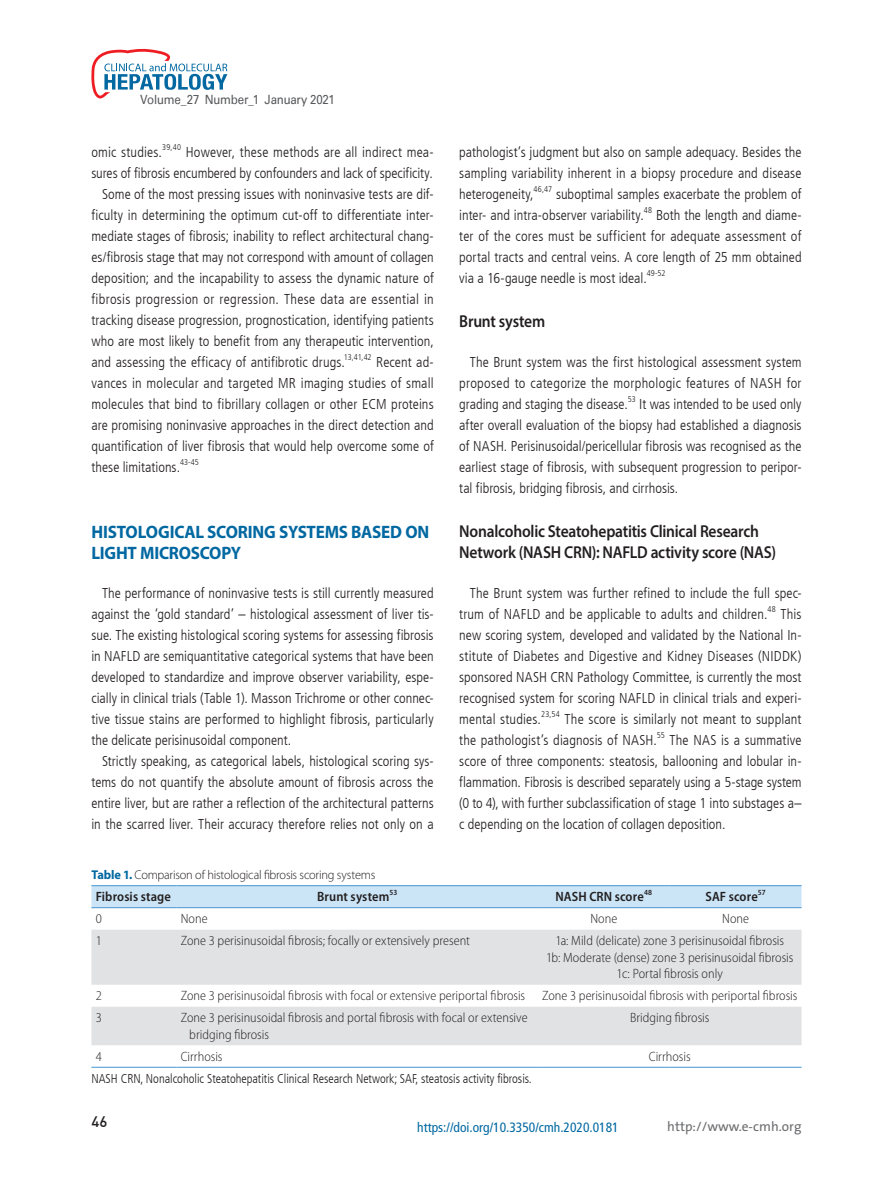
<style>
.page{position:relative;width:893px;height:1191px;background:#fff}
.page>*{position:absolute;margin:0;border:0;box-sizing:border-box;transform-origin:0 0}
.t1{font:700 18px/21px "Myriad Pro";letter-spacing:-.015em;color:#0168a1;scale:.95 1}
.t2{font:600 17.25px/21px "Myriad Pro";letter-spacing:-.015em;color:#231f20;scale:.9 1}
.t3{font:15px "Dinmed";color:#231f20}
.t4{font:300 condensed 14.25px/21px "Frutiger LT";letter-spacing:.005em;color:#231f20;text-align:justify}
.t5{font:300 condensed 14.25px "Frutiger LT";letter-spacing:.025em;color:#231f20}
.t6{font:300 semi-condensed 13.5px/16.5px "Myriad Pro";color:#231f20;text-align:center}
.t7{font:600 semi-condensed 13.5px "Myriad Pro";letter-spacing:.01em;color:#231f20}
.t8{font:condensed 13.5px "Frutiger LT";color:#0168a1}
.t9{font:13.5px "The Sans";color:#6c6d70}
.t10{font:300 condensed 12.75px "Frutiger LT";color:#231f20}
.t11{font:300 12.75px "Myriad Pro";letter-spacing:-.015em;color:#231f20}
.t12{font:12.75px "Univers";letter-spacing:-.02em;color:#57585a;scale:.9 1}
.t13{font:300 condensed 8.25px "Frutiger LT";letter-spacing:.005em;color:#231f20}
.t14{font:600 semi-condensed 7.8px "Myriad Pro";color:#231f20}
.s1{font-weight:700;color:#0168a1}
</style>
<div class="page">
<svg style="left:91px;top:48px;width:136px;height:50px"></svg>
<div style="left:91px;top:886px;width:710px;height:21px;background:#cbe5f7"></div>
<div style="left:91px;top:930px;width:710px;height:54px;background:#e1e2e4"></div>
<div style="left:91px;top:1007px;width:710px;height:38px;background:#e1e2e4"></div>
<hr style="left:91px;top:885px;width:85px;height:1px;background:#4895d0">
<hr style="left:176px;top:885px;width:362px;height:1px;background:#4895d0">
<hr style="left:538px;top:885px;width:132px;height:1px;background:#4895d0">
<hr style="left:670px;top:885px;width:131px;height:1px;background:#4895d0">
<hr style="left:91px;top:907px;width:85px;height:1px;background:#4895d0">
<hr style="left:176px;top:907px;width:362px;height:1px;background:#4895d0">
<hr style="left:538px;top:907px;width:132px;height:1px;background:#4895d0">
<hr style="left:670px;top:907px;width:131px;height:1px;background:#4895d0">
<hr style="left:91px;top:1067px;width:85px;height:1px;background:#4895d0">
<hr style="left:176px;top:1067px;width:362px;height:1px;background:#4895d0">
<hr style="left:538px;top:1067px;width:132px;height:1px;background:#4895d0">
<hr style="left:670px;top:1067px;width:131px;height:1px;background:#4895d0">
<p class="t12" style="left:140px;top:92px;width:218px">Volume_27 Number_1 January 2021</p>
<p class="t4" style="left:91px;top:141px;width:72px">omic studies.</p>
<p class="t13" style="left:162px;top:142px;width:20px">39,40</p>
<p class="t4" style="left:186px;top:141px;width:249px">However, these methods are all indirect mea-</p>
<p class="t4" style="left:91px;top:162px;width:343px">sures of fibrosis encumbered by confounders and lack of specificity.</p>
<p class="t4" style="left:102px;top:183px;width:333px">Some of the most pressing issues with noninvasive tests are dif-</p>
<p class="t4" style="left:91px;top:204px;width:344px">ficulty in determining the optimum cut-off to differentiate inter-</p>
<p class="t4" style="left:91px;top:225px;width:344px">mediate stages of fibrosis; inability to reflect architectural chang-</p>
<p class="t4" style="left:91px;top:246px;width:344px">es/fibrosis stage that may not correspond with amount of collagen</p>
<p class="t4" style="left:91px;top:267px;width:344px">deposition; and the incapability to assess the dynamic nature of</p>
<p class="t5" style="left:91px;top:291px;width:344px">fibrosis progression or regression. These data are essential in</p>
<p class="t4" style="left:91px;top:309px;width:344px">tracking disease progression, prognostication, identifying patients</p>
<p class="t4" style="left:91px;top:330px;width:344px">who are most likely to benefit from any therapeutic intervention,</p>
<p class="t4" style="left:91px;top:351px;width:255px">and assessing the efficacy of antifibrotic drugs.</p>
<p class="t13" style="left:344px;top:352px;width:29px">13,41,42</p>
<p class="t4" style="left:91px;top:351px;width:344px;text-indent:285px">Recent ad&shy;vances in molecular and targeted MR imaging studies of small molecules that bind to fibrillary collagen or other ECM proteins are promising noninvasive approaches in the direct detection and quantification of liver fibrosis that would help overcome some of these limitations.</p>
<p class="t13" style="left:180px;top:457px;width:20px">43-45</p>
<p class="t1" style="left:91px;top:520px;width:357px">HISTOLOGICAL SCORING SYSTEMS BASED ON<br>LIGHT MICROSCOPY</p>
<p class="t4" style="left:91px;top:582px;width:344px;text-indent:11px">The performance of noninvasive tests is still currently measured against the ‘gold standard’ – histological assessment of liver tis&shy;sue. The existing histological scoring systems for assessing fibrosis in NAFLD are semiquantitative categorical systems that have been developed to standardize and improve observer variability, espe&shy;cially in clinical trials (Table 1). Masson Trichrome or other connec&shy;tive tissue stains are performed to highlight fibrosis, particularly the delicate perisinusoidal component.</p>
<p class="t4" style="left:91px;top:750px;width:344px;text-indent:11px">Strictly speaking, as categorical labels, histological scoring sys&shy;tems do not quantify the absolute amount of fibrosis across the entire liver, but are rather a reflection of the architectural patterns in the scarred liver. Their accuracy therefore relies not only on a</p>
<p class="t4" style="left:459px;top:141px;width:344px">pathologist’s judgment but also on sample adequacy. Besides the sampling variability inherent in a biopsy procedure and disease heterogeneity,</p>
<p class="t13" style="left:534px;top:184px;width:20px">46,47</p>
<p class="t4" style="left:459px;top:183px;width:344px;text-indent:97px">suboptimal samples exacerbate the problem of inter- and intra-observer variability.</p>
<p class="t13" style="left:644px;top:205px;width:10px">48</p>
<p class="t4" style="left:459px;top:204px;width:344px;text-indent:197px">Both the length and diame&shy;ter of the cores must be sufficient for adequate assessment of portal tracts and central veins. A core length of 25 mm obtained via a 16-gauge needle is most ideal.</p>
<p class="t13" style="left:647px;top:268px;width:20px">49-52</p>
<p class="t2" style="left:459px;top:310px;width:97px">Brunt system</p>
<p class="t4" style="left:459px;top:351px;width:344px;text-indent:11px">The Brunt system was the first histological assessment system proposed to categorize the morphologic features of NASH for grading and staging the disease.</p>
<p class="t13" style="left:628px;top:394px;width:10px">53</p>
<p class="t4" style="left:459px;top:393px;width:344px;text-indent:180px">It was intended to be used only after overall evaluation of the biopsy had established a diagnosis of NASH. Perisinusoidal/pericellular fibrosis was recognised as the earliest stage of fibrosis, with subsequent progression to peripor&shy;tal fibrosis, bridging fibrosis, and cirrhosis.</p>
<p class="t2" style="left:459px;top:520px;width:354px">Nonalcoholic Steatohepatitis Clinical Research<br>Network (NASH CRN): NAFLD activity score (NAS)</p>
<p class="t4" style="left:459px;top:582px;width:344px;text-indent:11px">The Brunt system was further refined to include the full spec&shy;trum of NAFLD and be applicable to adults and children.</p>
<p class="t13" style="left:768px;top:604px;width:10px">48</p>
<p class="t4" style="left:459px;top:603px;width:344px;text-indent:321px">This new scoring system, developed and validated by the National In&shy;stitute of Diabetes and Digestive and Kidney Diseases (NIDDK) sponsored NASH CRN Pathology Committee, is currently the most recognised system for scoring NAFLD in clinical trials and experi&shy;mental studies.</p>
<p class="t13" style="left:541px;top:709px;width:20px">23,54</p>
<p class="t4" style="left:459px;top:708px;width:344px;text-indent:105px">The score is similarly not meant to supplant the pathologist’s diagnosis of NASH.</p>
<p class="t13" style="left:657px;top:730px;width:10px">55</p>
<p class="t4" style="left:459px;top:729px;width:344px;text-indent:210px">The NAS is a summative score of three components: steatosis, ballooning and lobular in&shy;flammation. Fibrosis is described separately using a 5-stage system (0 to 4), with further subclassification of stage 1 into substages a– c depending on the location of collagen deposition.</p>
<p class="t11" style="left:91px;top:867px;width:285px"><span class="s1">Table 1.</span> Comparison of histological fibrosis scoring systems</p>
<p class="t7" style="left:96px;top:888px;width:77px">Fibrosis stage</p>
<p class="t7" style="left:317px;top:888px;width:74px">Brunt system</p>
<p class="t14" style="left:389px;top:887px;width:9px">53</p>
<p class="t7" style="left:555px;top:888px;width:90px">NASH CRN score</p>
<p class="t14" style="left:644px;top:887px;width:10px">48</p>
<p class="t7" style="left:706px;top:888px;width:54px">SAF score</p>
<p class="t14" style="left:758px;top:887px;width:9px">57</p>
<p class="t6" style="left:96px;top:910px;width:8px">0</p>
<p class="t6" style="left:181px;top:910px;width:28px">None</p>
<p class="t6" style="left:590px;top:910px;width:28px">None</p>
<p class="t6" style="left:722px;top:910px;width:28px">None</p>
<p class="t6" style="left:96px;top:932px;width:8px">1</p>
<p class="t6" style="left:181px;top:932px;width:291px">Zone 3 perisinusoidal fibrosis; focally or extensively present</p>
<p class="t6" style="left:546px;top:932px;width:249px">1a: Mild (delicate) zone 3 perisinusoidal fibrosis<br>1b: Moderate (dense) zone 3 perisinusoidal fibrosis<br>1c: Portal fibrosis only</p>
<p class="t6" style="left:96px;top:987px;width:8px">2</p>
<p class="t6" style="left:181px;top:987px;width:346px">Zone 3 perisinusoidal fibrosis with focal or extensive periportal fibrosis</p>
<p class="t6" style="left:542px;top:987px;width:257px">Zone 3 perisinusoidal fibrosis with periportal fibrosis</p>
<p class="t6" style="left:96px;top:1009px;width:8px">3</p>
<p class="t6" style="left:189px;top:1009px;width:340px;text-align:left;text-indent:-9px">Zone 3 perisinusoidal fibrosis and portal fibrosis with focal or extensive bridging fibrosis</p>
<p class="t6" style="left:630px;top:1009px;width:81px">Bridging fibrosis</p>
<p class="t6" style="left:96px;top:1048px;width:8px">4</p>
<p class="t6" style="left:181px;top:1048px;width:43px">Cirrhosis</p>
<p class="t6" style="left:649px;top:1048px;width:43px">Cirrhosis</p>
<p class="t10" style="left:91px;top:1071px;width:442px">NASH CRN, Nonalcoholic Steatohepatitis Clinical Research Network; SAF, steatosis activity fibrosis.</p>
<p class="t3" style="left:91px;top:1112px;width:17px">46</p>
<p class="t8" style="left:417px;top:1119px;width:203px">https://doi.org/10.3350/cmh.2020.0181</p>
<p class="t9" style="left:667px;top:1115px;width:136px">http://www.e-cmh.org</p>
</div>
